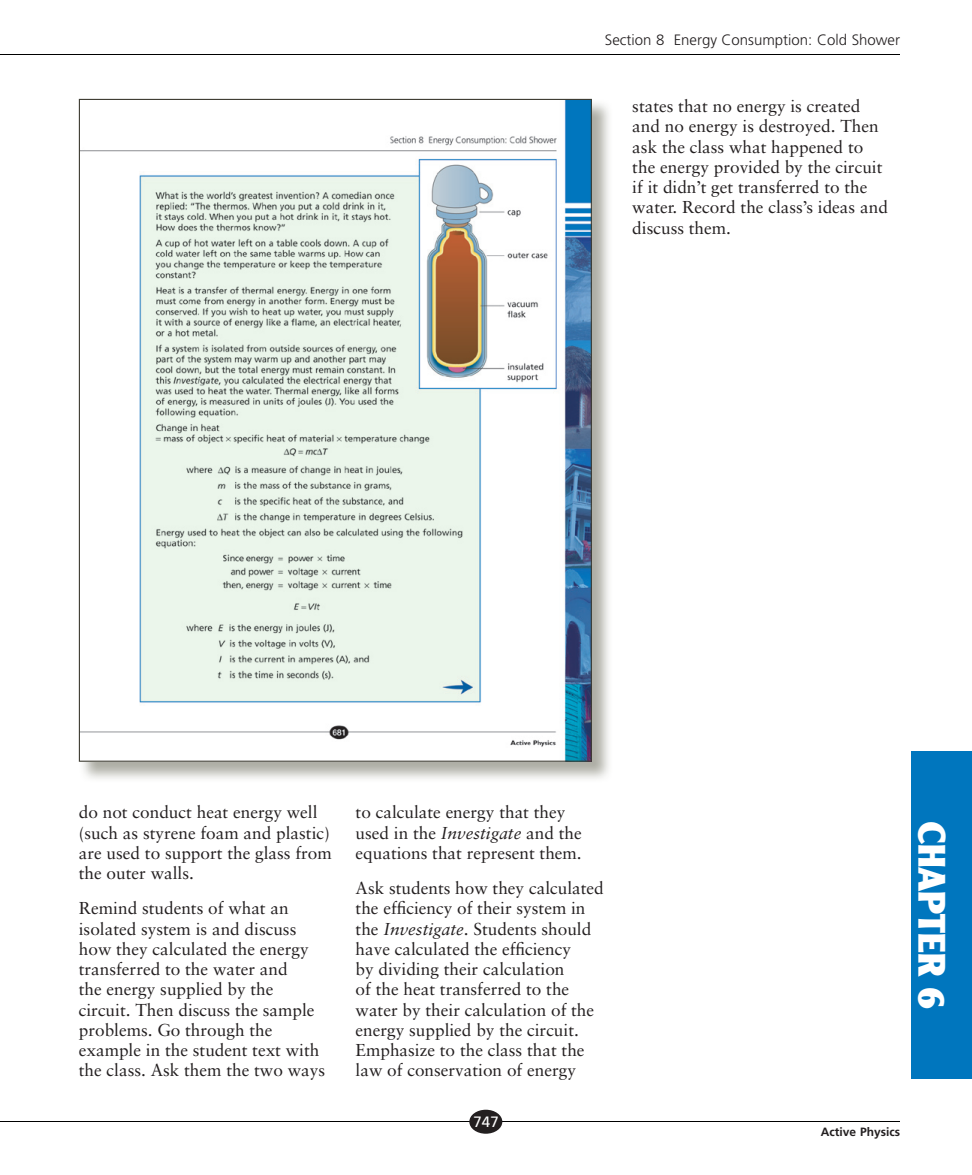
<style>
.page{position:relative;width:972px;height:1175px;background:#fff}
.page>*{position:absolute;margin:0;border:0;box-sizing:border-box;transform-origin:0 0}
.t1{font:900 37.5px "Clearface Gothic LH";color:#fff}
.t2{font:17.25px/20.2px "Sabon";color:#231f20}
.t3{font:300 15px "Frutiger";color:#231f20}
.t4{font:15px "Frutiger";color:#fff}
.t5{font:700 12px "Frutiger";color:#231f20}
.s1{font-style:italic}
</style>
<div class="page">
<hr style="left:0;top:1120px;width:900px;height:1px;background:#000">
<hr style="left:0;top:54px;width:900px;height:1px;background:#000">
<div style="left:469px;top:1109px;width:33px;height:24px;background:#231f20;border-radius:50%"></div>
<div style="left:911px;top:751px;width:61px;height:327px;background:#0076be"></div>
<img style="left:79px;top:103px;width:530px;height:676px">
<svg style="left:79px;top:99px;width:513px;height:662px"></svg>
<p class="t3" style="left:605px;top:31px;width:297px">Section 8 Energy Consumption: Cold Shower</p>
<p class="t2" style="left:632px;top:96px;width:257px">states that no energy is created and no energy is destroyed. Then ask the class what happened to the energy provided by the circuit if it didn’t get transferred to the water. Record the class’s ideas and discuss them.</p>
<p class="t2" style="left:79px;top:802px;width:255px">do not conduct heat energy well (such as styrene foam and plastic) are used to support the glass from the outer walls.</p>
<p class="t2" style="left:79px;top:898px;width:248px">Remind students of what an isolated system is and discuss how they calculated the energy transferred to the water and<br>the energy supplied by the circuit. Then discuss the sample problems. Go through the example in the student text with the class. Ask them the two ways</p>
<p class="t2" style="left:356px;top:802px;width:228px">to calculate energy that they used in the <span class="s1">Investigate</span> and the equations that represent them.</p>
<p class="t2" style="left:356px;top:877px;width:250px">Ask students how they calculated the efficiency of their system in the <span class="s1">Investigate</span>. Students should have calculated the efficiency<br>by dividing their calculation<br>of the heat transferred to the water by their calculation of the energy supplied by the circuit.<br>Emphasize to the class that the law of conservation of energy</p>
<p class="t4" style="left:474px;top:1112px;width:27px">747</p>
<h1 class="t1" style="left:955px;top:820px;width:190px;rotate:90deg">CHAPTER 6</h1>
<p class="t5" style="left:821px;top:1124px;width:81px">Active Physics</p>
</div>
